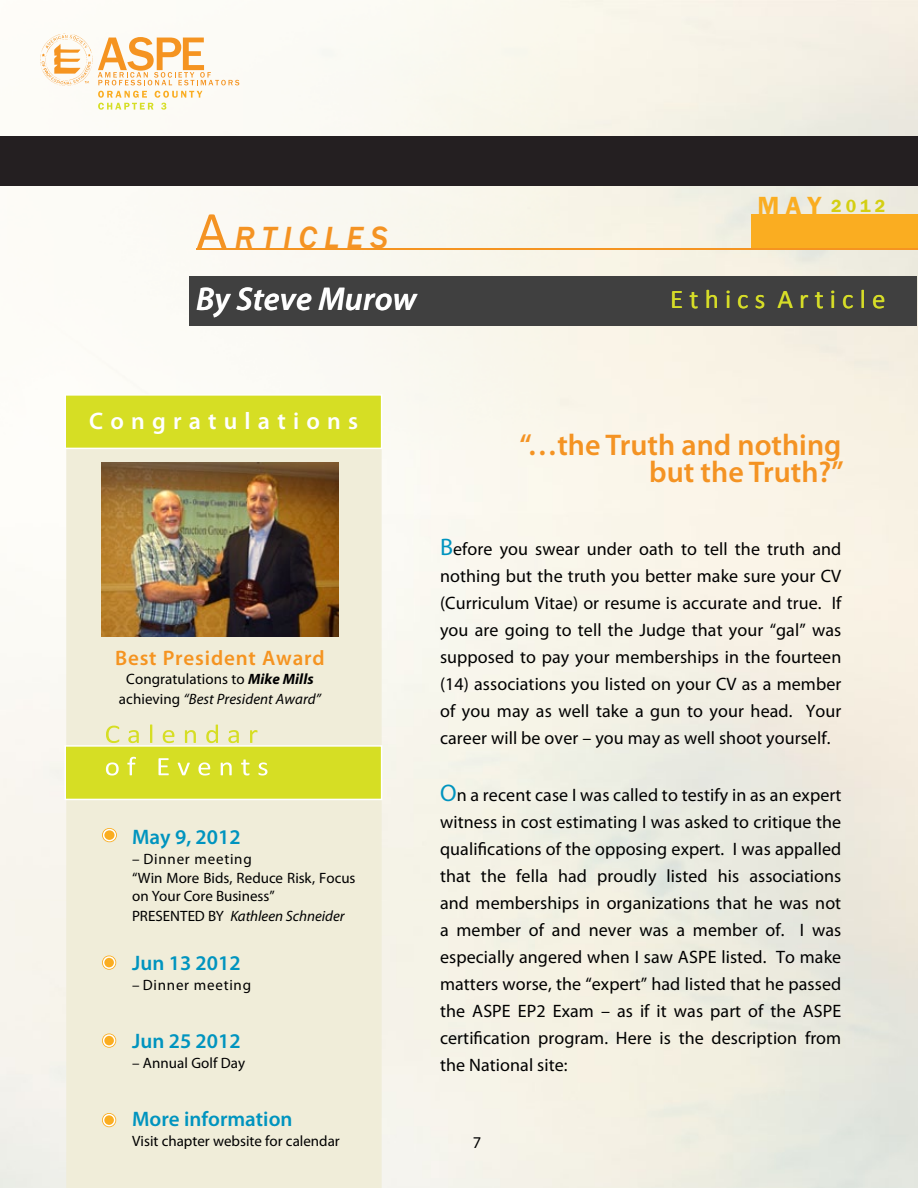
<style>
.page{position:relative;width:918px;height:1188px;background:#fff}
.page>*{position:absolute;margin:0;border:0;box-sizing:border-box;transform-origin:0 0}
.t1{font:italic 600 33px "Myriad Pro";letter-spacing:.005em;color:#fff}
.t2{font:italic 500 31.5px "Franklin Gothic";letter-spacing:.22em;color:#f49323}
.t3{font:600 30px/27px "Myriad Pro";color:#f49323;text-align:right}
.t4{font:27px "Calibri";color:#d6dd28}
.t5{font:600 25.5px "Franklin Gothic";color:#faad21}
.t6{font:600 24px "Myriad Pro";letter-spacing:.3em;color:#fff}
.t7{font:600 21px "Myriad Pro";color:#0094bf}
.t8{font:600 21px "Myriad Pro";letter-spacing:.04em;color:#f59421}
.t9{font:18px/27px "Myriad Pro";letter-spacing:.005em;color:#000;text-align:justify}
.t10{font:600 18px "Franklin Gothic";color:#d4cf12}
.t11{font:16.5px "Myriad Pro";color:#000}
.t12{font:15px/19.5px "Myriad Pro";color:#000}
.t13{font:italic 15px "Myriad Pro";color:#000}
.s1{font-family:"Calibri";font-weight:400;font-style:normal;font-size:54px}
.s2{font-weight:700;font-style:italic}
.s3{font-style:italic}
.s4{font-style:normal}
.s5{font-size:24px;color:#0094bf}
</style>
<div class="page">
<img style="left:0;top:0;width:918px;height:1188px">
<svg style="left:40px;top:33px;width:199px;height:77px"></svg>
<div style="left:0;top:136px;width:918px;height:50px;background:#241f21"></div>
<div style="left:752px;top:214px;width:166px;height:35px;background:#faad21"></div>
<div style="left:189px;top:276px;width:728px;height:50px;background:#404040"></div>
<hr style="left:196px;top:248px;width:722px;height:2px;background:#f59421">
<div style="left:66px;top:449px;width:316px;height:739px;background:#f0edd9"></div>
<div style="left:64px;top:394px;width:318px;height:55px;background:#d6de24;border:2px solid #fff"></div>
<div style="left:64px;top:745px;width:318px;height:55px;background:#d6de24;border:2px solid #fff"></div>
<svg style="left:106px;top:726px;width:13px;height:17px"></svg>
<svg style="left:128px;top:730px;width:11px;height:13px"></svg>
<svg style="left:150px;top:725px;width:2px;height:18px"></svg>
<svg style="left:163px;top:730px;width:11px;height:13px"></svg>
<svg style="left:185px;top:730px;width:11px;height:13px"></svg>
<svg style="left:206px;top:725px;width:12px;height:18px"></svg>
<svg style="left:228px;top:730px;width:11px;height:13px"></svg>
<svg style="left:250px;top:730px;width:8px;height:13px"></svg>
<svg style="left:106px;top:762px;width:13px;height:14px"></svg>
<svg style="left:127px;top:757px;width:9px;height:18px"></svg>
<svg style="left:159px;top:758px;width:10px;height:17px"></svg>
<svg style="left:178px;top:763px;width:12px;height:12px"></svg>
<svg style="left:198px;top:762px;width:12px;height:14px"></svg>
<svg style="left:221px;top:762px;width:11px;height:13px"></svg>
<svg style="left:241px;top:759px;width:8px;height:16px"></svg>
<svg style="left:258px;top:762px;width:9px;height:14px"></svg>
<svg style="left:102px;top:828px;width:15px;height:14px"></svg>
<div style="left:104px;top:830px;width:11px;height:11px;background:#faad21;border-radius:50%"></div>
<div style="left:103px;top:829px;width:13px;height:12px;border:2px solid #fff;border-radius:50%"></div>
<svg style="left:102px;top:956px;width:14px;height:14px"></svg>
<div style="left:104px;top:957px;width:11px;height:11px;background:#faad21;border-radius:50%"></div>
<div style="left:103px;top:956px;width:12px;height:13px;border:2px solid #fff;border-radius:50%"></div>
<svg style="left:102px;top:1034px;width:14px;height:14px"></svg>
<div style="left:104px;top:1035px;width:11px;height:11px;background:#faad21;border-radius:50%"></div>
<div style="left:103px;top:1034px;width:12px;height:13px;border:2px solid #fff;border-radius:50%"></div>
<svg style="left:102px;top:1113px;width:14px;height:14px"></svg>
<div style="left:104px;top:1115px;width:11px;height:11px;background:#faad21;border-radius:50%"></div>
<div style="left:103px;top:1114px;width:12px;height:12px;border:2px solid #fff;border-radius:50%"></div>
<img style="left:102px;top:462px;width:237px;height:174px">
<h3 class="t5" style="left:758px;top:190px;width:65px">M A Y</h3>
<p class="t10" style="left:831px;top:195px;width:56px">2012</p>
<h2 class="t2" style="left:196px;top:218px;width:193px"><span class="s1">A</span>RTICLES</h2>
<h1 class="t1" style="left:196px;top:278px;width:222px">By Steve Murow</h1>
<h3 class="t4" style="left:670px;top:282px;width:217px">E t h i c s A r t i c l e</h3>
<h3 class="t6" style="left:89px;top:406px;width:270px">Congratulations</h3>
<p class="t8" style="left:115px;top:644px;width:211px">Best President Award</p>
<p class="t12" style="left:119px;top:669px;width:204px;text-align:center">Congratulations to <span class="s2">Mike Mills </span>achieving <span class="s3">“Best President Award”</span></p>
<p class="t7" style="left:132px;top:824px;width:110px">May 9, 2012</p>
<p class="t12" style="left:132px;top:849px;width:225px">– Dinner meeting<br>“Win More Bids, Reduce Risk, Focus</p>
<p class="t12" style="left:132px;top:886px;width:144px">on Your Core Business”<br>PRESENTED</p>
<p class="t13" style="left:208px;top:906px;width:138px"><span class="s4">BY</span> Kathleen Schneider</p>
<p class="t7" style="left:132px;top:950px;width:110px">Jun 13 2012</p>
<p class="t12" style="left:132px;top:975px;width:120px">– Dinner meeting</p>
<p class="t7" style="left:132px;top:1028px;width:110px">Jun 25 2012</p>
<p class="t12" style="left:132px;top:1053px;width:115px">– Annual Golf Day</p>
<p class="t7" style="left:132px;top:1106px;width:162px">More information</p>
<p class="t12" style="left:132px;top:1131px;width:209px">Visit chapter website for calendar</p>
<h3 class="t3" style="left:519px;top:430px;width:326px">“…the Truth and nothing but the Truth?”</h3>
<p class="t9" style="left:440px;top:535px;width:404px"><span class="s5">B</span>efore you swear under oath to tell the truth and nothing but the truth you better make sure your CV (Curriculum Vitae) or resume is accurate and true. If you are going to tell the Judge that your “gal” was supposed to pay your memberships in the fourteen (14) associations you listed on your CV as a member of you may as well take a gun to your head. Your career will be over – you may as well shoot yourself.</p>
<p class="t9" style="left:440px;top:781px;width:403px"><span class="s5">O</span>n a recent case I was called to testify in as an expert witness in cost estimating I was asked to critique the qualifications of the opposing expert. I was appalled that the fella had proudly listed his associations and memberships in organizations that he was not a member of and never was a member of. I was especially angered when I saw ASPE</p>
<p class="t9" style="left:440px;top:943px;width:403px;text-indent:281px">listed. To make matters worse, the “expert” had listed that he passed the ASPE</p>
<p class="t9" style="left:440px;top:997px;width:403px;text-align:left;text-indent:78px">EP2 Exam – as if it was part of the ASPE certification program. Here is the description from the National site:</p>
<p class="t11" style="left:473px;top:1132px;width:10px">7</p>
</div>
